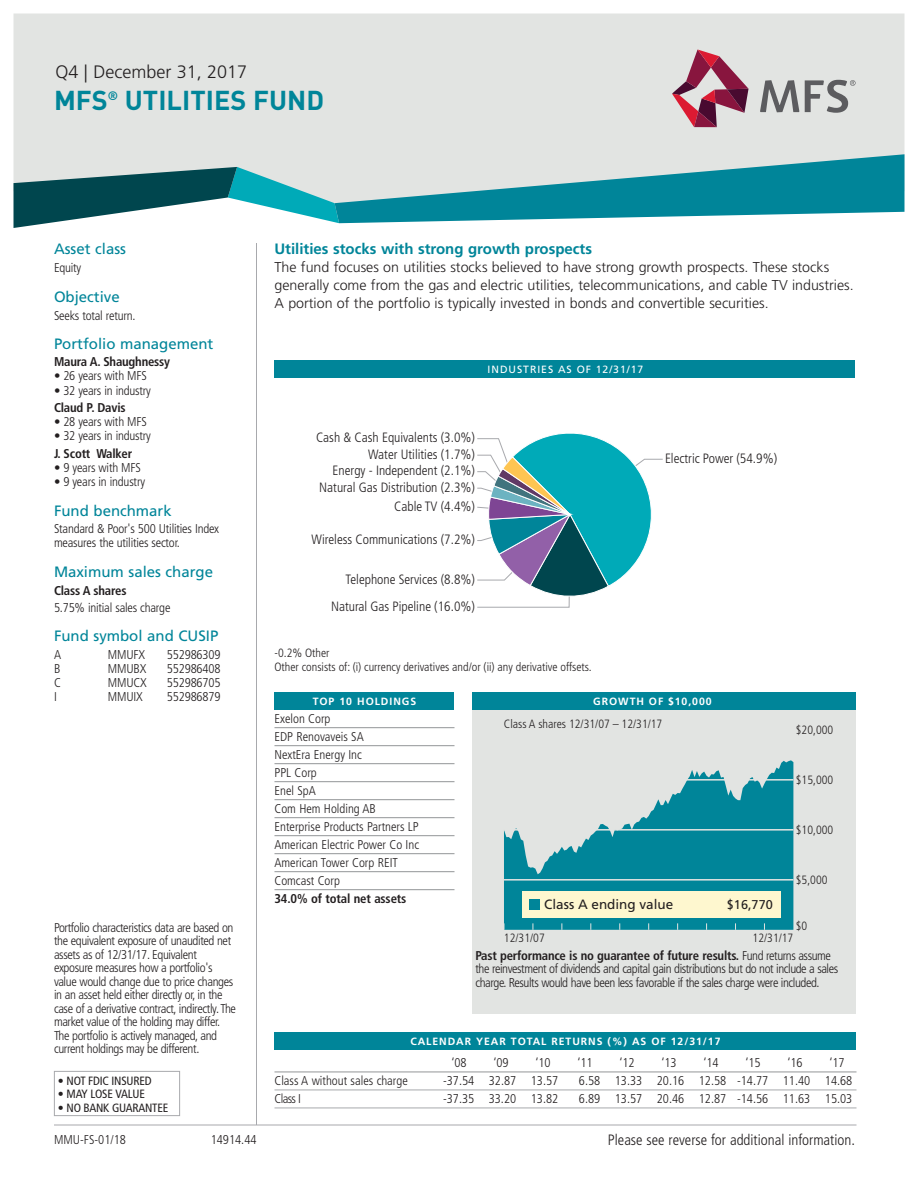
<style>
.page{position:relative;width:918px;height:1188px;background:#fff}
.page>*{position:absolute;margin:0;border:0;box-sizing:border-box;transform-origin:0 0}
.t1{font:700 27px "DINOT";color:#008599}
.t2{font:300 18px "Frutiger";color:#231f20}
.t3{font:15px "Frutiger";color:#008599}
.t4{font:300 condensed 15px "Frutiger";color:#231f20}
.t5{font:700 15px "Frutiger";color:#008599}
.t6{font:300 14.25px/18px "Frutiger";color:#231f20}
.t7{font:300 condensed 13.5px "Frutiger";color:#231f20}
.t8{font:13.5px "Frutiger";color:#231f20}
.t9{font:300 condensed 12.75px/18px "Frutiger";letter-spacing:-.015em;color:#231f20}
.t10{font:300 condensed 12.75px/13.5px "Frutiger";letter-spacing:-.035em;color:#231f20}
.t11{font:700 condensed 12.75px "Frutiger";letter-spacing:-.015em;color:#231f20}
.t12{font:12.75px "Frutiger";color:#231f20}
.t13{font:300 condensed 12px/13.5px "Frutiger";color:#231f20}
.t14{font:condensed 12px "Frutiger";letter-spacing:-.015em;color:#231f20}
.t15{font:700 10.5px "Frutiger";letter-spacing:.09em;color:#fff}
.t16{font:10.5px "Frutiger";letter-spacing:.09em;color:#fff}
.s1{font-weight:700}
</style>
<div class="page">
<div style="left:14px;top:14px;width:890px;height:140px;background:#e2e4e2"></div>
<svg style="left:14px;top:154px;width:890px;height:74px"></svg>
<hr style="left:54px;top:1125px;width:802px;height:1px;background:#a8a9ad">
<hr style="left:256px;top:243px;width:1px;height:882px;background:#a8a9ad">
<div style="left:274px;top:692px;width:180px;height:18px;background:#008599"></div>
<div style="left:472px;top:692px;width:384px;height:321px;background:#e2e4e2"></div>
<svg style="left:504px;top:760px;width:289px;height:170px;fill:#008599"></svg>
<hr style="left:504px;top:879px;width:289px;height:2px;background:#e2e4e2">
<hr style="left:504px;top:829px;width:289px;height:2px;background:#e2e4e2">
<hr style="left:504px;top:779px;width:289px;height:2px;background:#e2e4e2">
<div style="left:522px;top:892px;width:259px;height:26px;background:#fef7cf"></div>
<div style="left:529px;top:900px;width:10px;height:10px;background:#008599"></div>
<div style="left:472px;top:692px;width:384px;height:18px;background:#008599"></div>
<svg style="left:672px;top:50px;width:77px;height:77px;background:#b88393"></svg>
<svg style="left:760px;top:80px;width:39px;height:32px"></svg>
<svg style="left:805px;top:80px;width:51px;height:33px;background:#adaeae"></svg>
<svg style="left:477px;top:433px;width:186px;height:175px"></svg>
<div style="left:274px;top:360px;width:581px;height:18px;background:#008599"></div>
<hr style="left:274px;top:727px;width:180px;height:1px;background:#939598">
<hr style="left:274px;top:745px;width:180px;height:1px;background:#939598">
<hr style="left:274px;top:763px;width:180px;height:1px;background:#939598">
<hr style="left:274px;top:781px;width:180px;height:1px;background:#939598">
<hr style="left:274px;top:799px;width:180px;height:1px;background:#939598">
<hr style="left:274px;top:817px;width:180px;height:1px;background:#939598">
<hr style="left:274px;top:835px;width:180px;height:1px;background:#939598">
<hr style="left:274px;top:853px;width:180px;height:1px;background:#939598">
<hr style="left:274px;top:871px;width:180px;height:1px;background:#939598">
<hr style="left:274px;top:889px;width:180px;height:1px;background:#939598">
<div style="left:274px;top:1032px;width:582px;height:18px;background:#008599"></div>
<hr style="left:274px;top:1072px;width:582px;height:1px;background:#939598">
<hr style="left:274px;top:1090px;width:582px;height:1px;background:#a8a9ad">
<hr style="left:274px;top:1108px;width:582px;height:1px;background:#a8a9ad">
<div style="left:54px;top:1071px;width:126px;height:45px;border:1px solid #a8a9ad"></div>
<h2 class="t2" style="left:56px;top:64px;width:193px">Q4 | December 31, 2017</h2>
<h1 class="t1" style="left:54px;top:85px;width:272px">MFS<sup>®</sup> UTILITIES FUND</h1>
<p class="t3" style="left:54px;top:243px;width:74px">Asset class</p>
<p class="t9" style="left:54px;top:260px;width:29px">Equity</p>
<p class="t3" style="left:54px;top:290px;width:67px">Objective</p>
<p class="t9" style="left:54px;top:307px;width:83px">Seeks total return.</p>
<p class="t3" style="left:54px;top:338px;width:161px">Portfolio management</p>
<p class="t11" style="left:54px;top:357px;width:118px">Maura A. Shaughnessy</p>
<p class="t9" style="left:54px;top:368px;width:94px">• 26 years with MFS</p>
<p class="t9" style="left:54px;top:382px;width:99px">• 32 years in industry</p>
<p class="t11" style="left:54px;top:402px;width:73px">Claud P. Davis</p>
<p class="t9" style="left:54px;top:414px;width:94px">• 28 years with MFS</p>
<p class="t9" style="left:54px;top:428px;width:99px">• 32 years in industry</p>
<p class="t11" style="left:54px;top:448px;width:80px">J. Scott Walker</p>
<p class="t9" style="left:54px;top:459px;width:88px">• 9 years with MFS</p>
<p class="t9" style="left:54px;top:474px;width:93px">• 9 years in industry</p>
<p class="t3" style="left:54px;top:504px;width:119px">Fund benchmark</p>
<p class="t9" style="left:54px;top:522px;width:167px;line-height:14.2px">Standard &amp; Poor's 500 Utilities Index measures the utilities sector.</p>
<p class="t3" style="left:54px;top:565px;width:161px">Maximum sales charge</p>
<p class="t11" style="left:54px;top:585px;width:74px">Class A shares</p>
<p class="t9" style="left:54px;top:599px;width:118px">5.75% initial sales charge</p>
<p class="t3" style="left:54px;top:630px;width:166px">Fund symbol and CUSIP</p>
<p class="t9" style="left:54px;top:646px;width:9px">A</p>
<p class="t9" style="left:108px;top:646px;width:39px">MMUFX</p>
<p class="t9" style="left:167px;top:646px;width:55px">552986309</p>
<p class="t9" style="left:54px;top:661px;width:8px">B</p>
<p class="t9" style="left:108px;top:661px;width:40px">MMUBX</p>
<p class="t9" style="left:167px;top:661px;width:55px">552986408</p>
<p class="t9" style="left:54px;top:675px;width:8px">C</p>
<p class="t9" style="left:108px;top:675px;width:40px">MMUCX</p>
<p class="t9" style="left:167px;top:675px;width:55px">552986705</p>
<p class="t9" style="left:54px;top:689px;width:4px">I</p>
<p class="t9" style="left:108px;top:689px;width:36px">MMUIX</p>
<p class="t9" style="left:167px;top:689px;width:55px">552986879</p>
<p class="t9" style="left:54px;top:922px;width:184px;line-height:13.5px">Portfolio characteristics data are based on the equivalent exposure of unaudited net assets as of 12/31/17. Equivalent exposure measures how a portfolio's value would change due to price changes in an asset held either directly or, in the case of a derivative contract, indirectly. The market value of the holding may differ.<br>The portfolio is actively managed, and current holdings may be different.</p>
<p class="t14" style="left:58px;top:1076px;width:96px">• NOT FDIC INSURED</p>
<p class="t14" style="left:58px;top:1089px;width:89px">• MAY LOSE VALUE</p>
<p class="t14" style="left:58px;top:1103px;width:112px">• NO BANK GUARANTEE</p>
<p class="t9" style="left:54px;top:1131px;width:74px">MMU-FS-01/18</p>
<p class="t9" style="left:211px;top:1131px;width:47px">14914.44</p>
<p class="t5" style="left:274px;top:243px;width:319px">Utilities stocks with strong growth prospects</p>
<p class="t6" style="left:274px;top:259px;width:581px">The fund focuses on utilities stocks believed to have strong growth prospects. These stocks generally come from the gas and electric utilities, telecommunications, and cable TV industries.<br>A portion of the portfolio is typically invested in bonds and convertible securities.</p>
<p class="t16" style="left:488px;top:365px;width:157px">INDUSTRIES AS OF 12/31/17</p>
<p class="t7" style="left:316px;top:432px;width:160px">Cash &amp; Cash Equivalents (3.0%)</p>
<p class="t7" style="left:368px;top:449px;width:108px">Water Utilities (1.7%)</p>
<p class="t7" style="left:333px;top:465px;width:144px">Energy - Independent (2.1%)</p>
<p class="t7" style="left:319px;top:482px;width:157px">Natural Gas Distribution (2.3%)</p>
<p class="t7" style="left:394px;top:501px;width:82px">Cable TV (4.4%)</p>
<p class="t7" style="left:312px;top:534px;width:165px">Wireless Communications (7.2%)</p>
<p class="t7" style="left:346px;top:574px;width:131px">Telephone Services (8.8%)</p>
<p class="t7" style="left:331px;top:601px;width:145px">Natural Gas Pipeline (16.0%)</p>
<p class="t13" style="left:274px;top:647px;width:319px">-0.2% Other<br>Other consists of: (i) currency derivatives and/or (ii) any derivative offsets.</p>
<p class="t7" style="left:665px;top:453px;width:114px">Electric Power (54.9%)</p>
<p class="t15" style="left:313px;top:697px;width:105px">TOP 10 HOLDINGS</p>
<p class="t9" style="left:274px;top:710px;width:146px">Exelon Corp<br>EDP Renovaveis SA<br>NextEra Energy Inc<br>PPL Corp<br>Enel SpA<br>Com Hem Holding AB<br>Enterprise Products Partners LP<br>American Electric Power Co Inc<br>American Tower Corp REIT<br>Comcast Corp</p>
<p class="t11" style="left:274px;top:893px;width:133px">34.0% of total net assets</p>
<p class="t15" style="left:593px;top:697px;width:120px">GROWTH OF $10,000</p>
<p class="t13" style="left:504px;top:718px;width:160px">Class A shares 12/31/07 – 12/31/17</p>
<p class="t8" style="left:544px;top:899px;width:131px">Class A ending value</p>
<p class="t12" style="left:727px;top:900px;width:48px">$16,770</p>
<p class="t13" style="left:796px;top:724px;width:39px">$20,000</p>
<p class="t13" style="left:796px;top:774px;width:39px">$15,000</p>
<p class="t13" style="left:796px;top:824px;width:39px">$10,000</p>
<p class="t13" style="left:796px;top:874px;width:33px">$5,000</p>
<p class="t13" style="left:796px;top:920px;width:13px">$0</p>
<p class="t13" style="left:504px;top:932px;width:42px">12/31/07</p>
<p class="t13" style="left:753px;top:932px;width:42px">12/31/17</p>
<p class="t10" style="left:475px;top:950px;width:364px"><span class="s1">Past performance is no guarantee of future results.</span> Fund returns assume the reinvestment of dividends and capital gain distributions but do not include a sales charge. Results would have been less favorable if the sales charge were included.</p>
<p class="t15" style="left:410px;top:1037px;width:312px">CALENDAR YEAR TOTAL RETURNS (%) AS OF 12/31/17</p>
<p class="t9" style="left:451px;top:1055px;width:17px">‘08</p>
<p class="t9" style="left:493px;top:1055px;width:17px">‘09</p>
<p class="t9" style="left:535px;top:1055px;width:17px">‘10</p>
<p class="t9" style="left:577px;top:1055px;width:17px">‘11</p>
<p class="t9" style="left:619px;top:1055px;width:17px">‘12</p>
<p class="t9" style="left:661px;top:1055px;width:17px">‘13</p>
<p class="t9" style="left:703px;top:1055px;width:17px">‘14</p>
<p class="t9" style="left:745px;top:1055px;width:17px">‘15</p>
<p class="t9" style="left:787px;top:1055px;width:17px">‘16</p>
<p class="t9" style="left:829px;top:1055px;width:17px">‘17</p>
<p class="t9" style="left:274px;top:1073px;width:135px">Class A without sales charge</p>
<p class="t9" style="left:443px;top:1073px;width:117px">-37.54 32.87 13.57</p>
<p class="t9" style="left:579px;top:1073px;width:275px">6.58 13.33 20.16 12.58 -14.77 11.40 14.68</p>
<p class="t9" style="left:274px;top:1091px;width:28px">Class I</p>
<p class="t9" style="left:443px;top:1091px;width:117px">-37.35 33.20 13.82</p>
<p class="t9" style="left:579px;top:1091px;width:275px">6.89 13.57 20.46 12.87 -14.56 11.63 15.03</p>
<p class="t4" style="left:608px;top:1134px;width:248px">Please see reverse for additional information.</p>
</div>
